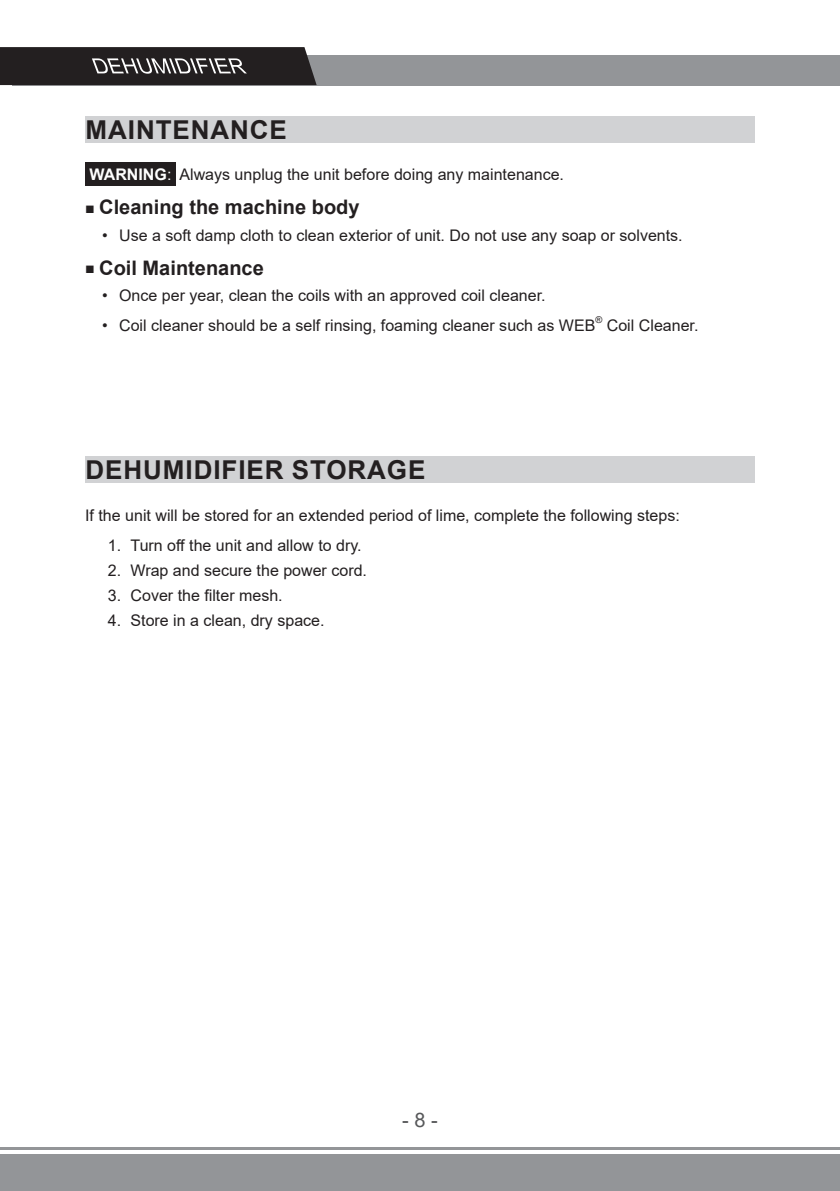
<style>
.page{position:relative;width:840px;height:1191px;background:#fff}
.page>*{position:absolute;margin:0;border:0;box-sizing:border-box;transform-origin:0 0}
.t1{font:700 26px "Arial";letter-spacing:.035em;color:#231f20}
.t2{font:700 20px "Arial";color:#231f20}
.t3{font:20px "Arial";color:#57585a}
.t4{font:16px "Arial";color:#231f20}
.t5{font:9.4px "Arial";color:#231f20}
.s1{font-weight:700;color:#fff}
.s2{color:#fff}
.s3{font-weight:400;font-size:16px}
</style>
<div class="page">
<div style="left:0;top:1154px;width:839px;height:37px;background:#939598"></div>
<hr style="left:0;top:1147px;width:839px;height:2px;background:#939598">
<div style="left:13px;top:55px;width:826px;height:30px;background:#939598"></div>
<svg style="left:0;top:47px;width:316px;height:38px;background:#343131"></svg>
<div style="left:85px;top:162px;width:90px;height:24px;background:#231f20"></div>
<div style="left:85px;top:116px;width:669px;height:26px;background:#d1d2d4"></div>
<div style="left:85px;top:457px;width:669px;height:26px;background:#d1d2d4"></div>
<p class="t1" style="left:85px;top:111px;width:203px">MAINTENANCE</p>
<p class="t4" style="left:89px;top:164px;width:475px"><span class="s1">WARNING</span><span class="s2">:</span> Always unplug the unit before doing any maintenance.</p>
<p class="t2" style="left:85px;top:193px;width:276px"><span class="s3">■</span> Cleaning the machine body</p>
<p class="t4" style="left:102px;top:224px;width:581px">• Use a soft damp cloth to clean exterior of unit. Do not use any soap or solvents.</p>
<p class="t2" style="left:85px;top:253px;width:180px"><span class="s3">■</span> Coil Maintenance</p>
<p class="t4" style="left:102px;top:284px;width:445px">• Once per year, clean the coils with an approved coil cleaner.</p>
<p class="t4" style="left:102px;top:314px;width:494px">• Coil cleaner should be a self rinsing, foaming cleaner such as WEB</p>
<p class="t5" style="left:595px;top:313px;width:8px">®</p>
<p class="t4" style="left:606px;top:314px;width:93px">Coil Cleaner.</p>
<p class="t1" style="left:85px;top:451px;width:341px">DEHUMIDIFIER STORAGE</p>
<p class="t4" style="left:85px;top:504px;width:596px">If the unit will be stored for an extended period of lime, complete the following steps:</p>
<p class="t4" style="left:108px;top:535px;width:255px">1. Turn off the unit and allow to dry.</p>
<p class="t4" style="left:108px;top:559px;width:260px">2. Wrap and secure the power cord.</p>
<p class="t4" style="left:108px;top:584px;width:176px">3. Cover the filter mesh.</p>
<p class="t4" style="left:108px;top:609px;width:218px">4. Store in a clean, dry space.</p>
<p class="t3" style="left:402px;top:1106px;width:37px">- 8 -</p>
</div>
